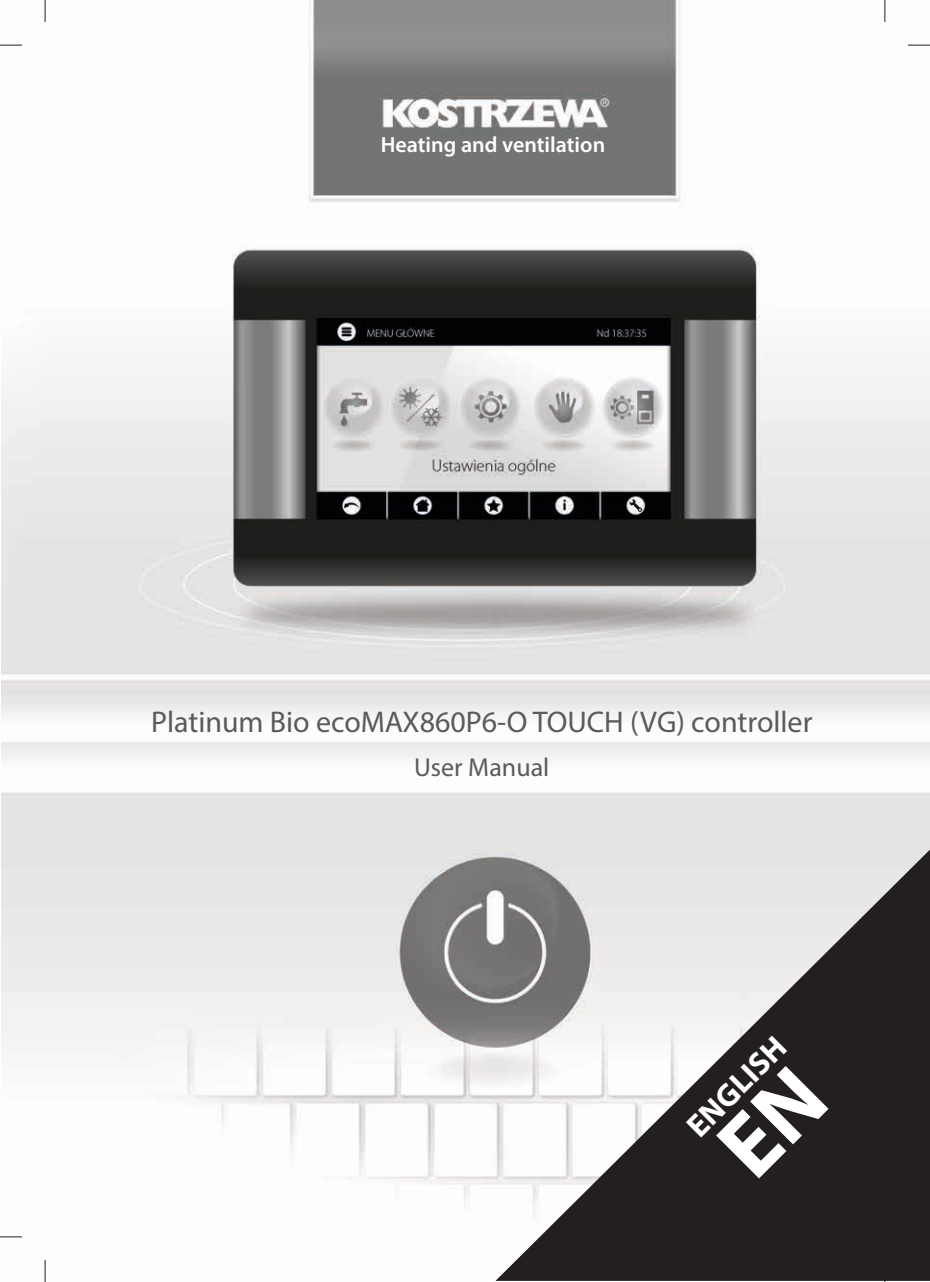
<style>
.page{position:relative;width:930px;height:1282px;background:#fff}
.page>*{position:absolute;margin:0;border:0;box-sizing:border-box;transform-origin:0 0}
.Tekst_ramka_-_biale{font:700 32px "Myriad Pro";color:#fff}
.Tekst_ramka_-_biale-2{font:30px "Myriad Pro";color:#595a5c}
.Tekst_ramka_-_biale-3{font:26px "Myriad Pro";color:#595a5c}
.Podrozdział{font:600 22px "Myriad Pro";color:#fff}
</style>
<div class="page">
<img style="left:1px;top:0;width:929px;height:1281px">
<svg style="left:495px;top:849px;width:435px;height:431px"></svg>
<div style="left:716px;top:1065px;width:112px;height:113px;background:#231f20"></div>
<p class="Podrozdział" style="left:381px;top:130px;width:226px">Heating and ventilation</p>
<p class="Tekst_ramka_-_biale-2" style="left:151px;top:703px;width:663px">Platinum Bio ecoMAX860P6-O TOUCH (VG) controller</p>
<p class="Tekst_ramka_-_biale-3" style="left:414px;top:750px;width:137px">User Manual</p>
<p class="Tekst_ramka_-_biale" style="left:677px;top:1116px;width:127px;rotate:-45deg">ENGLISH</p>
</div>
